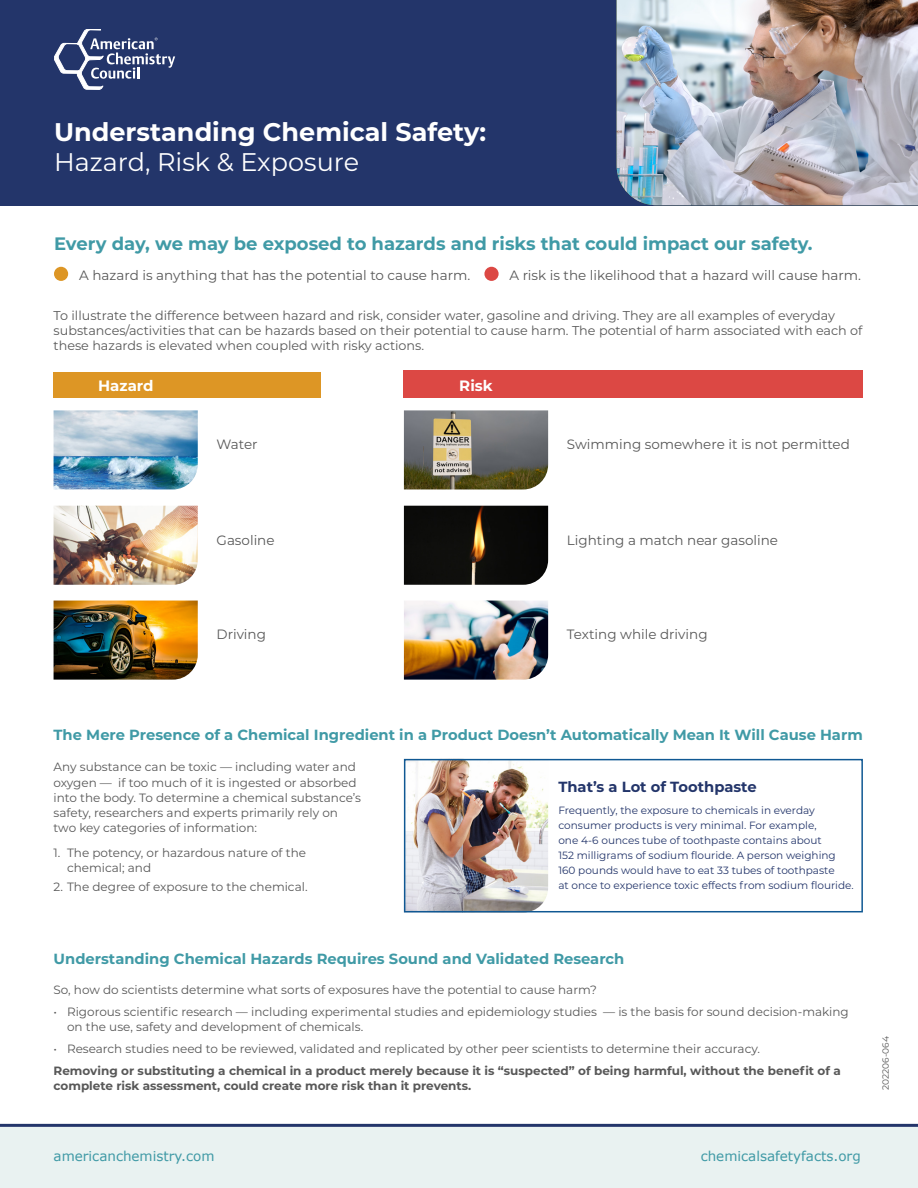
<style>
.page{position:relative;width:918px;height:1188px;background:#fff}
.page>*{position:absolute;margin:0;border:0;box-sizing:border-box;transform-origin:0 0}
.H3_Header{font:700 25.5px/30px "Montserrat";color:#fff}
.H2_Header{font:700 18px "Montserrat";color:#409aa6}
.Table-Main{font:700 15px "Montserrat";color:#fff}
.Body_Text{font:700 14.7px "Montserrat";color:#409aa6}
.Body{font:700 14.7px "Montserrat";color:#23356a}
.Body_Text-2{font:13.5px "Montserrat";color:#585858}
.Contact_Info{font:13.5px "Verdana";color:#409aa6}
.Body_Text-3{font:12.75px/15px "Montserrat";color:#585858}
.Body_Text-4{font:12px/15px "Montserrat";color:#585858}
.Paragraph_Style_2{font:700 12px/15px "Montserrat";color:#585858}
.Body-2{font:10.5px/15px "Montserrat";color:#23356a}
.Body_Text-5{font:9px "Montserrat";color:#585858}
.s1{font-weight:400}
</style>
<div class="page">
<div style="left:54px;top:372px;width:267px;height:26px;background:#dd9625"></div>
<div style="left:0;top:0;width:918px;height:205px;background:#23356a"></div>
<div style="left:0;top:1128px;width:918px;height:60px;background:#e9f2f1"></div>
<img style="left:617px;top:0;width:301px;height:205px">
<div style="left:54px;top:267px;width:14px;height:14px;background:#dd9625;border-radius:50%"></div>
<div style="left:484px;top:267px;width:15px;height:14px;background:#dc4844;border-radius:50%"></div>
<div style="left:404px;top:371px;width:459px;height:27px;background:#dc4844"></div>
<hr style="left:0;top:1124px;width:918px;height:3px;background:#23356a">
<svg style="left:54px;top:29px;width:121px;height:61px"></svg>
<img style="left:54px;top:410px;width:144px;height:79px">
<img style="left:404px;top:410px;width:144px;height:79px">
<img style="left:54px;top:506px;width:144px;height:79px">
<img style="left:404px;top:506px;width:144px;height:79px">
<img style="left:54px;top:601px;width:144px;height:79px">
<img style="left:404px;top:601px;width:144px;height:79px">
<img style="left:407px;top:762px;width:141px;height:147px">
<div style="left:404px;top:759px;width:459px;height:153px;border:2px solid #105893"></div>
<p class="H3_Header" style="left:54px;top:116px;width:434px">Understanding Chemical Safety:<br><span class="s1">Hazard, Risk &amp; Exposure</span></p>
<p class="H2_Header" style="left:54px;top:230px;width:760px">Every day, we may be exposed to hazards and risks that could impact our safety.</p>
<p class="Body_Text-2" style="left:79px;top:266px;width:392px">A hazard is anything that has the potential to cause harm.</p>
<p class="Body_Text-2" style="left:509px;top:266px;width:353px">A risk is the likelihood that a hazard will cause harm.</p>
<p class="Body_Text-3" style="left:54px;top:307px;width:810px">To illustrate the difference between hazard and risk, consider water, gasoline and driving. They are all examples of everyday substances/activities that can be hazards based on their potential to cause harm. The potential of harm associated with each of these hazards is elevated when coupled with risky actions.</p>
<p class="Table-Main" style="left:98px;top:374px;width:57px">Hazard</p>
<p class="Table-Main" style="left:459px;top:374px;width:35px">Risk</p>
<p class="Body_Text-2" style="left:217px;top:435px;width:43px">Water</p>
<p class="Body_Text-2" style="left:567px;top:435px;width:284px">Swimming somewhere it is not permitted</p>
<p class="Body_Text-2" style="left:217px;top:530px;width:60px">Gasoline</p>
<p class="Body_Text-2" style="left:567px;top:530px;width:213px">Lighting a match near gasoline</p>
<p class="Body_Text-2" style="left:217px;top:625px;width:51px">Driving</p>
<p class="Body_Text-2" style="left:567px;top:625px;width:142px">Texting while driving</p>
<p class="Body_Text" style="left:54px;top:724px;width:811px">The Mere Presence of a Chemical Ingredient in a Product Doesn’t Automatically Mean It Will Cause Harm</p>
<p class="Body_Text-4" style="left:54px;top:758px;width:305px;line-height:16.5px">Any substance can be toxic — including water and oxygen — if too much of it is ingested or absorbed</p>
<p class="Body_Text-4" style="left:54px;top:790px;width:309px">into the body. To determine a chemical substance’s safety, researchers and experts primarily rely on two key categories of information:</p>
<p class="Body_Text-4" style="left:67px;top:845px;width:241px;text-indent:-14px">1. The potency, or hazardous nature of the chemical; and</p>
<p class="Body_Text-4" style="left:54px;top:878px;width:256px">2. The degree of exposure to the chemical.</p>
<p class="Body" style="left:558px;top:776px;width:200px">That’s a Lot of Toothpaste</p>
<p class="Body-2" style="left:558px;top:802px;width:297px">Frequently, the exposure to chemicals in everday consumer products is very minimal. For example,<br>one 4-6 ounces tube of toothpaste contains about<br>152 milligrams of sodium flouride. A person weighing 160 pounds would have to eat 33 tubes of toothpaste<br>at once to experience toxic effects from sodium flouride.</p>
<p class="Body_Text" style="left:54px;top:948px;width:572px">Understanding Chemical Hazards Requires Sound and Validated Research</p>
<p class="Body_Text-4" style="left:54px;top:982px;width:545px">So, how do scientists determine what sorts of exposures have the potential to cause harm?</p>
<p class="Body_Text-4" style="left:67px;top:1004px;width:783px;text-indent:-14px">• Rigorous scientific research — including experimental studies and epidemiology studies — is the basis for sound decision-making on the use, safety and development of chemicals.</p>
<p class="Body_Text-4" style="left:54px;top:1041px;width:708px">• Research studies need to be reviewed, validated and replicated by other peer scientists to determine their accuracy.</p>
<p class="Paragraph_Style_2" style="left:54px;top:1062px;width:789px">Removing or substituting a chemical in a product merely because it is “suspected” of being harmful, without the benefit of a complete risk assessment, could create more risk than it prevents.</p>
<p class="Body_Text-5" style="left:880px;top:1090px;width:55px;rotate:-90deg">202206-064</p>
<p class="Contact_Info" style="left:54px;top:1147px;width:163px">americanchemistry.com</p>
<p class="Contact_Info" style="left:701px;top:1147px;width:162px">chemicalsafetyfacts.org</p>
</div>
